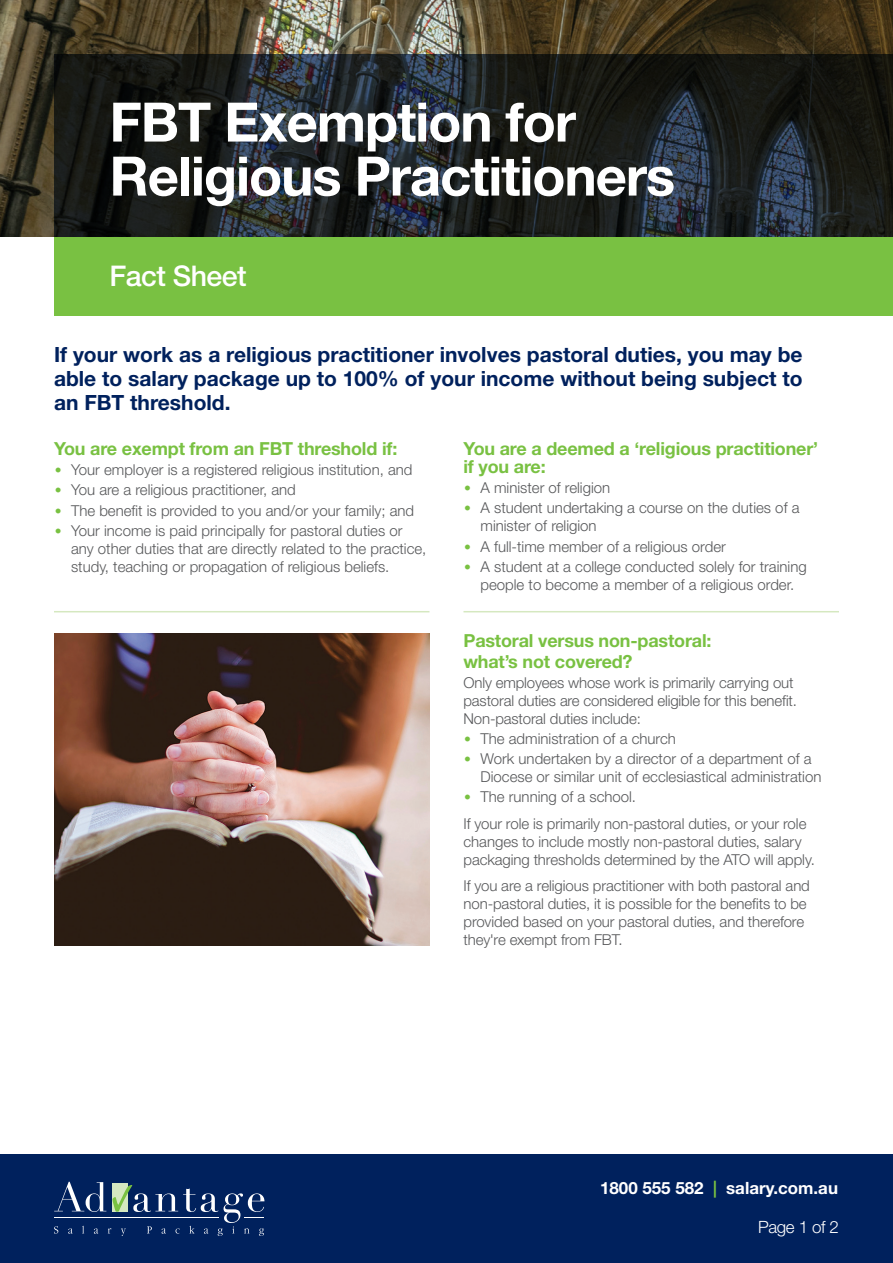
<style>
.page{position:relative;width:893px;height:1263px;background:#fff}
.page>*{position:absolute;margin:0;border:0;box-sizing:border-box;transform-origin:0 0}
.t1{font:700 54.45px/54px "Helvetica Neue LT Std";letter-spacing:-.02em;color:#fff}
.t2{font:500 28.5px "Helvetica Neue LT Std";letter-spacing:-.02em;color:#fff}
.Basic_Bullet{font:700 21px/24px "Helvetica Neue LT Std";color:#00215d;text-align:justify}
.Basic_Bullet-2{font:700 18px/18px "Helvetica Neue LT Std";letter-spacing:-.01em;color:#79c142}
.Heading_1{font:700 18px/21px "Helvetica Neue LT Std";letter-spacing:-.01em;color:#79c142}
.t3{font:700 16.95px "Helvetica Neue LT Std";color:#fff}
.t4{font:300 16.95px "Helvetica Neue LT Std";letter-spacing:-.02em;color:#fff}
.t5{font:300 15px/18px "Helvetica Neue LT Pro";color:#57585a}
.Heading_1-2{font:300 15px/18px "Helvetica Neue LT Std";letter-spacing:-.005em;color:#57585a}
.s1{font-family:"DINOT";color:#79c142}
.s2{color:#79c142}
</style>
<div class="page">
<img style="left:0;top:0;width:893px;height:237px">
<svg style="left:54px;top:54px;width:839px;height:183px;background:#1c2022"></svg>
<div style="left:54px;top:237px;width:839px;height:78px;background:#79c142"></div>
<div style="left:0;top:1155px;width:893px;height:108px;background:#00215d"></div>
<svg style="left:54px;top:1182px;width:210px;height:54px"></svg>
<hr style="left:463px;top:611px;width:376px;height:1px;background:#d5e8c0">
<hr style="left:54px;top:611px;width:375px;height:1px;background:#d5e8c0">
<img style="left:54px;top:634px;width:375px;height:311px">
<p class="t1" style="left:110px;top:94px;width:567px">FBT Exemption for<br>Religious Practitioners</p>
<p class="t2" style="left:110px;top:259px;width:138px">Fact Sheet</p>
<p class="Basic_Bullet" style="left:54px;top:342px;width:750px">If your work as a religious practitioner involves pastoral duties, you may be able to salary package up to 100% of your income without being subject to an FBT threshold.</p>
<p class="Basic_Bullet-2" style="left:463px;top:439px;width:356px">You are a deemed a ‘religious practitioner’ if you are:</p>
<p class="t5" style="left:463px;top:479px;width:148px"><span class="s1">•</span> A minister of religion</p>
<p class="t5" style="left:480px;top:499px;width:320px;text-indent:-17px"><span class="s1">•</span> A student undertaking a course on the duties of a minister of religion</p>
<p class="t5" style="left:463px;top:537px;width:264px"><span class="s1">•</span> A full-time member of a religious order</p>
<p class="t5" style="left:463px;top:557px;width:345px;text-align:center"><span class="s1">•</span> A student at a college conducted solely for training people to become a member of a religious order.</p>
<p class="Basic_Bullet-2" style="left:54px;top:439px;width:345px">You are exempt from an FBT threshold if:</p>
<p class="t5" style="left:54px;top:461px;width:360px"><span class="s1">•</span> Your employer is a registered religious institution, and</p>
<p class="t5" style="left:54px;top:481px;width:243px"><span class="s1">•</span> You are a religious practitioner, and</p>
<p class="t5" style="left:54px;top:501px;width:362px"><span class="s1">•</span> The benefit is provided to you and/or your family; and</p>
<p class="t5" style="left:71px;top:521px;width:357px;text-indent:-17px"><span class="s1">•</span> Your income is paid principally for pastoral duties or any other duties that are directly related to the practice, study, teaching or propagation of religious beliefs.</p>
<p class="Heading_1" style="left:463px;top:629px;width:249px">Pastoral versus non-pastoral: what’s not covered?</p>
<p class="Heading_1-2" style="left:463px;top:673px;width:335px">Only employees whose work is primarily carrying out pastoral duties are considered eligible for this benefit.<br>Non-pastoral duties include:</p>
<p class="t5" style="left:463px;top:729px;width:214px"><span class="s1">•</span> The administration of a church</p>
<p class="t5" style="left:480px;top:749px;width:342px;text-indent:-17px"><span class="s1">•</span> Work undertaken by a director of a department of a<br>Diocese or similar unit of ecclesiastical administration</p>
<p class="t5" style="left:463px;top:787px;width:174px"><span class="s1">•</span> The running of a school.</p>
<p class="Heading_1-2" style="left:463px;top:814px;width:353px">If your role is primarily non-pastoral duties, or your role changes to include mostly non-pastoral duties, salary packaging thresholds determined by the ATO will apply.</p>
<p class="Heading_1-2" style="left:463px;top:876px;width:348px">If you are a religious practitioner with both pastoral and non-pastoral duties, it is possible for the benefits to be provided based on your pastoral duties, and therefore they're exempt from FBT.</p>
<p class="t3" style="left:600px;top:1177px;width:239px">1800 555 582 <span class="s2">|</span> salary.com.au</p>
<p class="t4" style="left:758px;top:1217px;width:82px">Page 1 of 2</p>
</div>
